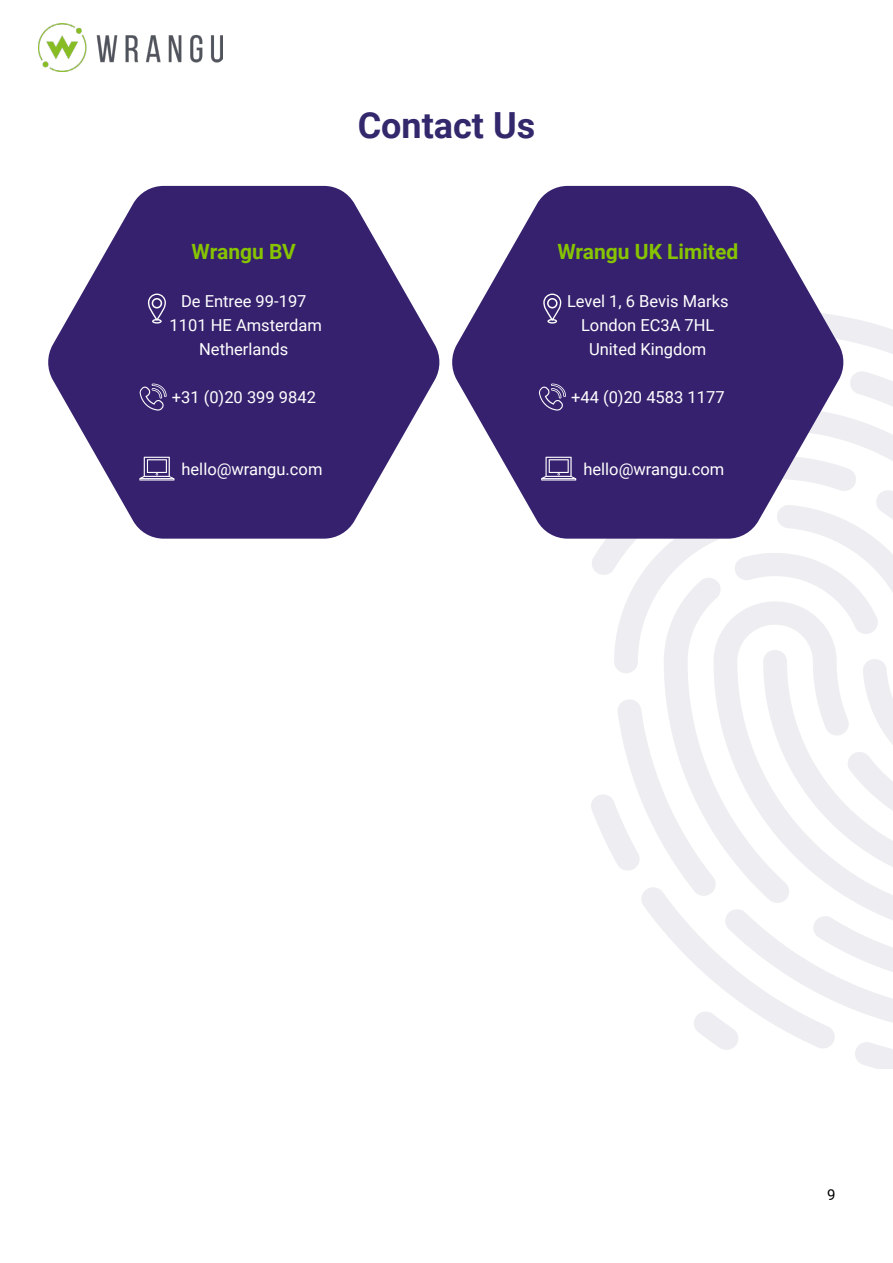
<style>
.page{position:relative;width:893px;height:1263px;background:#fff}
.page>*{position:absolute;margin:0;border:0;box-sizing:border-box;transform-origin:0 0}
.t1{font:700 36px "Roboto";color:#34286d}
.t2{font:700 21px "Roboto";color:#87c400}
.t3{font:16.5px "Roboto";color:#fff}
.t4{font:15px "Roboto";color:#000}
</style>
<div class="page">
<svg style="left:452px;top:186px;width:393px;height:353px;fill:#36216e"></svg>
<svg style="left:48px;top:186px;width:392px;height:353px;fill:#36216e"></svg>
<svg style="left:148px;top:293px;width:18px;height:31px"></svg>
<svg style="left:543px;top:293px;width:18px;height:31px"></svg>
<svg style="left:139px;top:384px;width:28px;height:27px"></svg>
<svg style="left:539px;top:384px;width:27px;height:27px"></svg>
<svg style="left:139px;top:457px;width:35px;height:23px"></svg>
<svg style="left:541px;top:457px;width:35px;height:23px"></svg>
<img style="left:38px;top:24px;width:184px;height:48px">
<p class="t1" style="left:358px;top:100px;width:179px">Contact Us</p>
<p class="t2" style="left:192px;top:237px;width:106px">Wrangu BV</p>
<p class="t3" style="left:181px;top:289px;width:127px">De Entree 99-197</p>
<p class="t3" style="left:170px;top:313px;width:154px">1101 HE Amsterdam</p>
<p class="t3" style="left:199px;top:337px;width:91px">Netherlands</p>
<p class="t3" style="left:172px;top:385px;width:146px">+31 (0)20 399 9842</p>
<p class="t3" style="left:181px;top:457px;width:142px">hello@wrangu.com</p>
<p class="t2" style="left:557px;top:237px;width:182px">Wrangu UK Limited</p>
<p class="t3" style="left:567px;top:290px;width:163px">Level 1, 6 Bevis Marks</p>
<p class="t3" style="left:581px;top:314px;width:135px">London EC3A 7HL</p>
<p class="t3" style="left:589px;top:338px;width:119px">United Kingdom</p>
<p class="t3" style="left:571px;top:386px;width:155px">+44 (0)20 4583 1177</p>
<p class="t3" style="left:583px;top:458px;width:142px">hello@wrangu.com</p>
<p class="t4" style="left:827px;top:1184px;width:10px">9</p>
</div>
